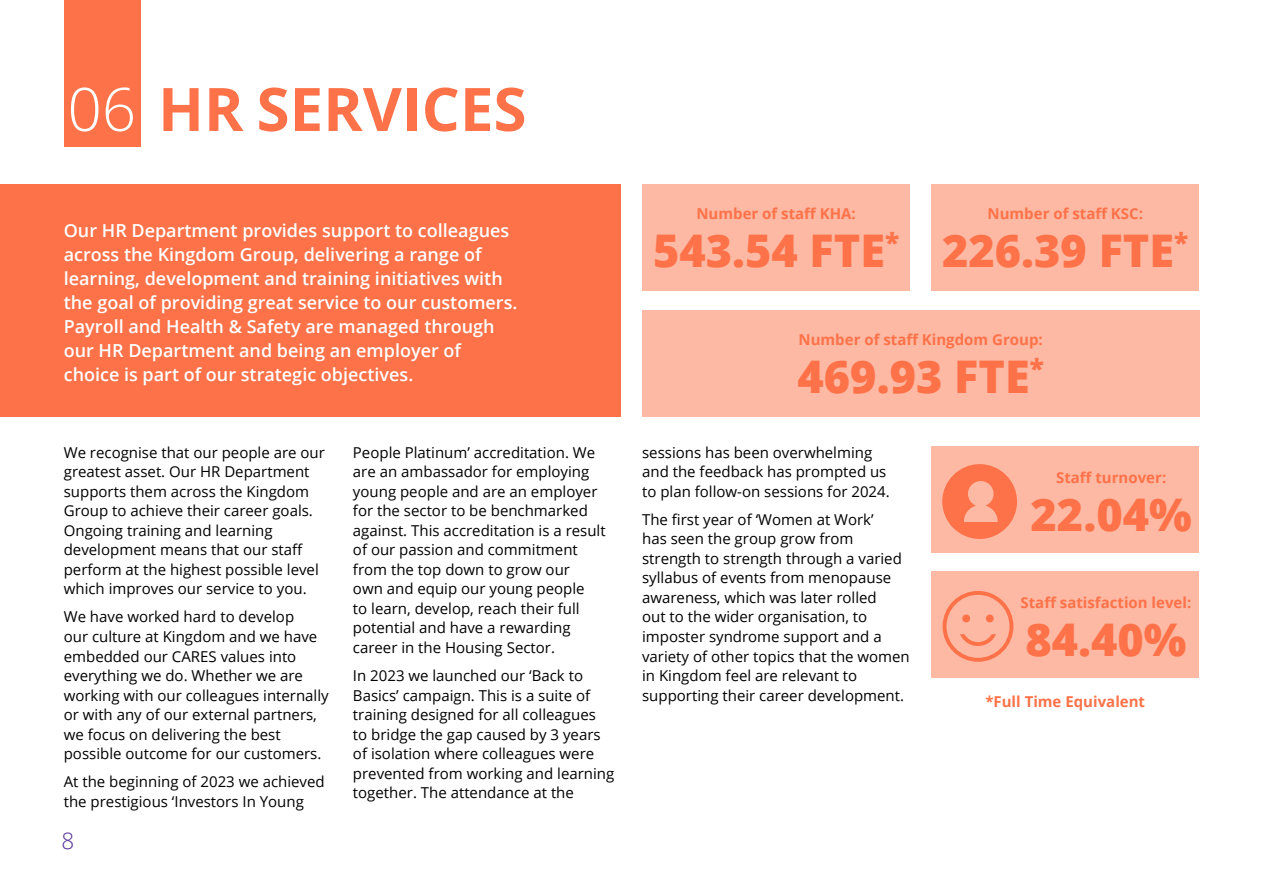
<style>
.page{position:relative;width:1263px;height:893px;background:#fff}
.page>*{position:absolute;margin:0;border:0;box-sizing:border-box;transform-origin:0 0}
.t1{font:700 60px "Open Sans";color:#fd7249}
.t2{font:800 45px "Open Sans";color:#fd7249}
.t3{font:300 22.5px "Open Sans";color:#573393}
.t4{font:600 18px/24px "Open Sans";color:#fff}
.t5{font:15px/19.5px "Open Sans";color:#000}
.t6{font:700 15px "Open Sans";color:#fd7249}
.s1{font-weight:300;color:#fff}
</style>
<div class="page">
<div style="left:64px;top:0;width:76px;height:146px;background:#fd7249"></div>
<div style="left:0;top:184px;width:621px;height:232px;background:#fd7249"></div>
<div style="left:642px;top:184px;width:268px;height:107px;background:#feb9a4"></div>
<div style="left:642px;top:310px;width:557px;height:106px;background:#feb9a4"></div>
<div style="left:931px;top:571px;width:268px;height:107px;background:#feb9a4"></div>
<div style="left:931px;top:184px;width:268px;height:107px;background:#feb9a4"></div>
<div style="left:931px;top:446px;width:268px;height:107px;background:#feb9a4"></div>
<svg style="left:942px;top:464px;width:75px;height:75px"></svg>
<svg style="left:942px;top:591px;width:71px;height:71px"></svg>
<h1 class="t1" style="left:68px;top:67px;width:460px"><span class="s1">06</span> HR SERVICES</h1>
<p class="t4" style="left:64px;top:218px;width:455px">Our HR Department provides support to colleagues across the Kingdom Group, delivering a range of learning, development and training initiatives with the goal of providing great service to our customers.<br>Payroll and Health &amp; Safety are managed through our HR Department and being an employer of choice is part of our strategic objectives.</p>
<p class="t5" style="left:64px;top:442px;width:263px">We recognise that our people are our greatest asset. Our HR Department supports them across the Kingdom Group to achieve their career goals.<br>Ongoing training and learning development means that our staff perform at the highest possible level which improves our service to you.</p>
<p class="t5" style="left:64px;top:607px;width:266px">We have worked hard to develop<br>our culture at Kingdom and we have embedded our CARES values into everything we do. Whether we are working with our colleagues internally or with any of our external partners, we focus on delivering the best possible outcome for our customers.</p>
<p class="t5" style="left:64px;top:771px;width:262px">At the beginning of 2023 we achieved the prestigious ‘Investors In Young</p>
<h3 class="t3" style="left:62px;top:825px;width:14px">8</h3>
<p class="t5" style="left:353px;top:442px;width:254px">People Platinum’ accreditation. We are an ambassador for employing young people and are an employer for the sector to be benchmarked against. This accreditation is a result of our passion and commitment from the top down to grow our<br>own and equip our young people<br>to learn, develop, reach their full potential and have a rewarding career in the Housing Sector.</p>
<p class="t5" style="left:353px;top:665px;width:263px">In 2023 we launched our ‘Back to Basics’ campaign. This is a suite of training designed for all colleagues<br>to bridge the gap caused by 3 years of isolation where colleagues were prevented from working and learning together. The attendance at the</p>
<p class="t6" style="left:696px;top:203px;width:161px">Number of staff KHA:</p>
<h2 class="t2" style="left:653px;top:216px;width:248px">543.54 FTE<sup>*</sup></h2>
<p class="t6" style="left:987px;top:203px;width:157px">Number of staff KSC:</p>
<h2 class="t2" style="left:942px;top:216px;width:248px">226.39 FTE<sup>*</sup></h2>
<p class="t6" style="left:798px;top:329px;width:246px">Number of staff Kingdom Group:</p>
<h2 class="t2" style="left:797px;top:342px;width:248px">469.93 FTE<sup>*</sup></h2>
<p class="t5" style="left:642px;top:442px;width:249px">sessions has been overwhelming and the feedback has prompted us to plan follow-on sessions for 2024.</p>
<p class="t5" style="left:642px;top:509px;width:269px">The first year of ‘Women at Work’<br>has seen the group grow from strength to strength through a varied syllabus of events from menopause awareness, which was later rolled<br>out to the wider organisation, to imposter syndrome support and a variety of other topics that the women in Kingdom feel are relevant to supporting their career development.</p>
<p class="t6" style="left:1056px;top:467px;width:112px">Staff turnover:</p>
<h2 class="t2" style="left:1030px;top:481px;width:163px">22.04%</h2>
<p class="t6" style="left:1020px;top:592px;width:172px">Staff satisfaction level:</p>
<h2 class="t2" style="left:1025px;top:605px;width:163px">84.40%</h2>
<p class="t6" style="left:985px;top:691px;width:161px">*Full Time Equivalent</p>
</div>
